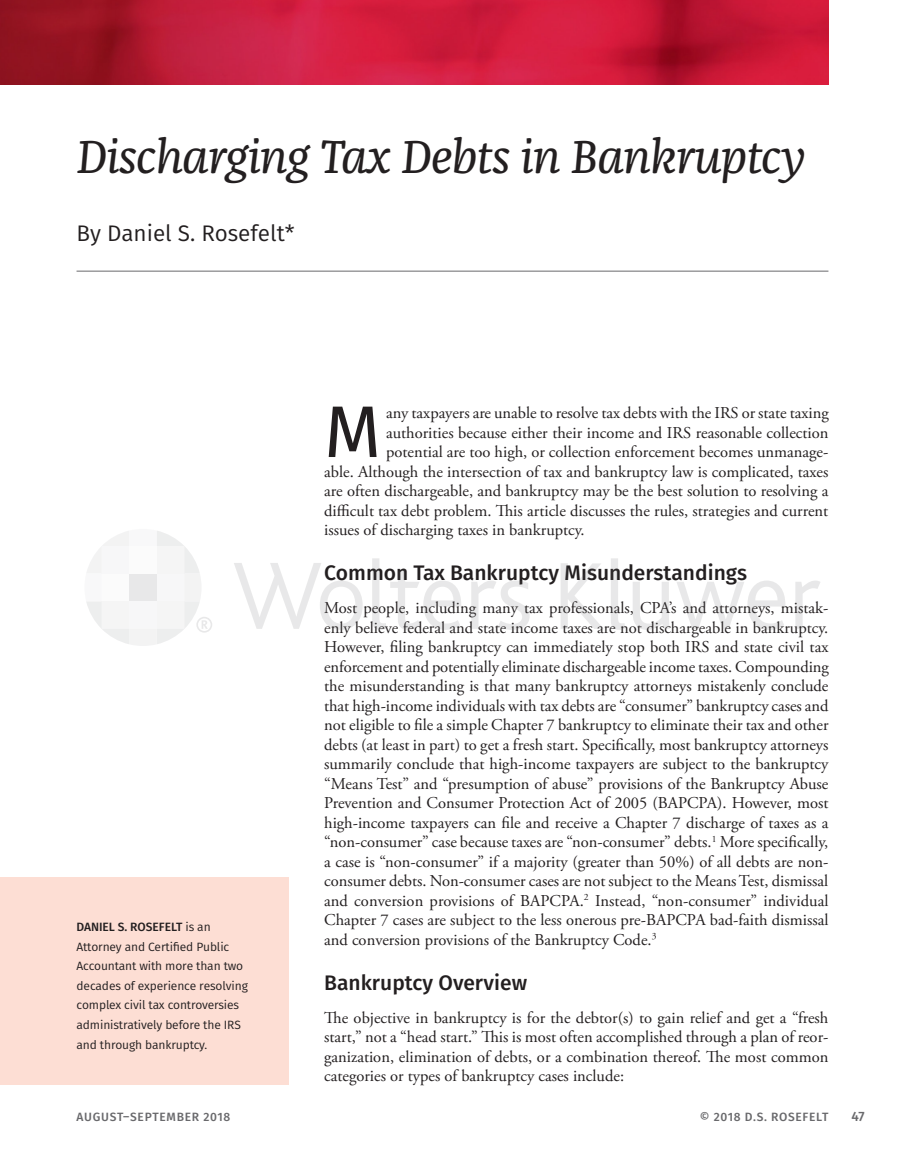
<style>
.page{position:relative;width:905px;height:1175px;background:#fff}
.page>*{position:absolute;margin:0;border:0;box-sizing:border-box;transform-origin:0 0}
.Textdrop{font:73.05px "Fira Sans";color:#231f20}
.Article_Title{font:italic 48px "Franziska Pro";letter-spacing:-.02em;color:#231f20}
.Authors{font:22.5px "Fira Sans";color:#231f20}
.HeadA{font:500 21px "Fira Sans";color:#231f20}
.Text{font:16.5px/19.5px "Adobe Garamond Pro";color:#231f20;text-align:justify}
.Textdrop-2{font:16.5px "Adobe Garamond Pro";color:#231f20}
.Folio{font:500 13.5px "Fira Sans";color:#69696c}
.Author_Bio{font:12px/19.5px "Fira Sans";letter-spacing:-.01em;color:#231f20}
.RF{font:500 12px "Fira Sans";letter-spacing:.06em;color:#69696c}
.s1{font-weight:500}
</style>
<div class="page">
<img style="left:0;top:0;width:828px;height:85px">
<div style="left:0;top:878px;width:288px;height:206px;background:#fdded4"></div>
<hr style="left:76px;top:271px;width:752px;height:1px;background:#69696c">
<svg style="left:234px;top:563px;width:128px;height:67px"></svg>
<svg style="left:372px;top:558px;width:89px;height:72px"></svg>
<svg style="left:795px;top:581px;width:25px;height:48px"></svg>
<svg style="left:471px;top:581px;width:58px;height:49px"></svg>
<svg style="left:561px;top:563px;width:42px;height:66px"></svg>
<svg style="left:611px;top:558px;width:14px;height:72px"></svg>
<svg style="left:633px;top:582px;width:37px;height:48px"></svg>
<svg style="left:677px;top:581px;width:108px;height:49px"></svg>
<svg style="left:86px;top:531px;width:126px;height:115px"></svg>
<p class="Article_Title" style="left:76px;top:127px;width:730px">Discharging Tax Debts in Bankruptcy</p>
<p class="Authors" style="left:76px;top:216px;width:219px">By Daniel S. Rosefelt*</p>
<p class="Author_Bio" style="left:76px;top:917px;width:173px"><span class="s1">DANIEL S. ROSEFELT</span> is an<br>Attorney and Certified Public<br>Accountant with more than two decades of experience resolving complex civil tax controversies administratively before the IRS and through bankruptcy.</p>
<p class="Textdrop" style="left:324px;top:376px;width:60px">M</p>
<p class="Textdrop-2" style="left:386px;top:403px;width:444px">any taxpayers are unable to resolve tax debts with the IRS or state taxing</p>
<p class="Textdrop-2" style="left:386px;top:422px;width:444px">authorities because either their income and IRS reasonable collection</p>
<p class="Textdrop-2" style="left:386px;top:442px;width:444px">potential are too high, or collection enforcement becomes unmanage-</p>
<p class="Textdrop-2" style="left:324px;top:461px;width:505px">able. Although the intersection of tax and bankruptcy law is complicated, taxes</p>
<p class="Textdrop-2" style="left:324px;top:481px;width:505px">are often dischargeable, and bankruptcy may be the best solution to resolving a</p>
<p class="Textdrop-2" style="left:324px;top:500px;width:505px">difficult tax debt problem. This article discusses the rules, strategies and current</p>
<p class="Textdrop-2" style="left:324px;top:520px;width:262px">issues of discharging taxes in bankruptcy.</p>
<p class="HeadA" style="left:324px;top:556px;width:424px">Common Tax Bankruptcy Misunderstandings</p>
<p class="Text" style="left:324px;top:598px;width:506px">Most people, including many tax professionals, CPA’s and attorneys, mistak&shy;enly believe federal and state income taxes are not dischargeable in bankruptcy.<br>However, filing bankruptcy can immediately stop both IRS and state civil tax enforcement and potentially eliminate dischargeable income taxes. Compounding the misunderstanding is that many bankruptcy attorneys mistakenly conclude that high-income individuals with tax debts are “consumer” bankruptcy cases and not eligible to file a simple Chapter 7 bankruptcy to eliminate their tax and other debts (at least in part) to get a fresh start. Specifically, most bankruptcy attorneys summarily conclude that high-income taxpayers are subject to the bankruptcy “Means Test” and “presumption of abuse” provisions of the Bankruptcy Abuse Prevention and Consumer Protection Act of 2005 (BAPCPA). However, most high-income taxpayers can file and receive a Chapter 7 discharge of taxes as a “non-consumer” case because taxes are “non-consumer” debts.<sup>1</sup> More specifically, a case is “non-consumer” if a majority (greater than 50%) of all debts are non&shy;consumer debts. Non-consumer cases are not subject to the Means Test, dismissal and conversion provisions of BAPCPA.<sup>2</sup> Instead, “non-consumer” individual Chapter 7 cases are subject to the less onerous pre-BAPCPA bad-faith dismissal and conversion provisions of the Bankruptcy Code.<sup>3</sup></p>
<p class="HeadA" style="left:324px;top:965px;width:204px">Bankruptcy Overview</p>
<p class="Text" style="left:324px;top:1008px;width:506px">The objective in bankruptcy is for the debtor(s) to gain relief and get a “fresh start,” not a “head start.” This is most often accomplished through a plan of reor&shy;ganization, elimination of debts, or a combination thereof. The most common categories or types of bankruptcy cases include:</p>
<p class="RF" style="left:77px;top:1107px;width:155px">AUGUST–SEPTEMBER 2018</p>
<p class="RF" style="left:700px;top:1107px;width:130px">© 2018 D.S. ROSEFELT</p>
<p class="Folio" style="left:851px;top:1105px;width:15px">47</p>
</div>
